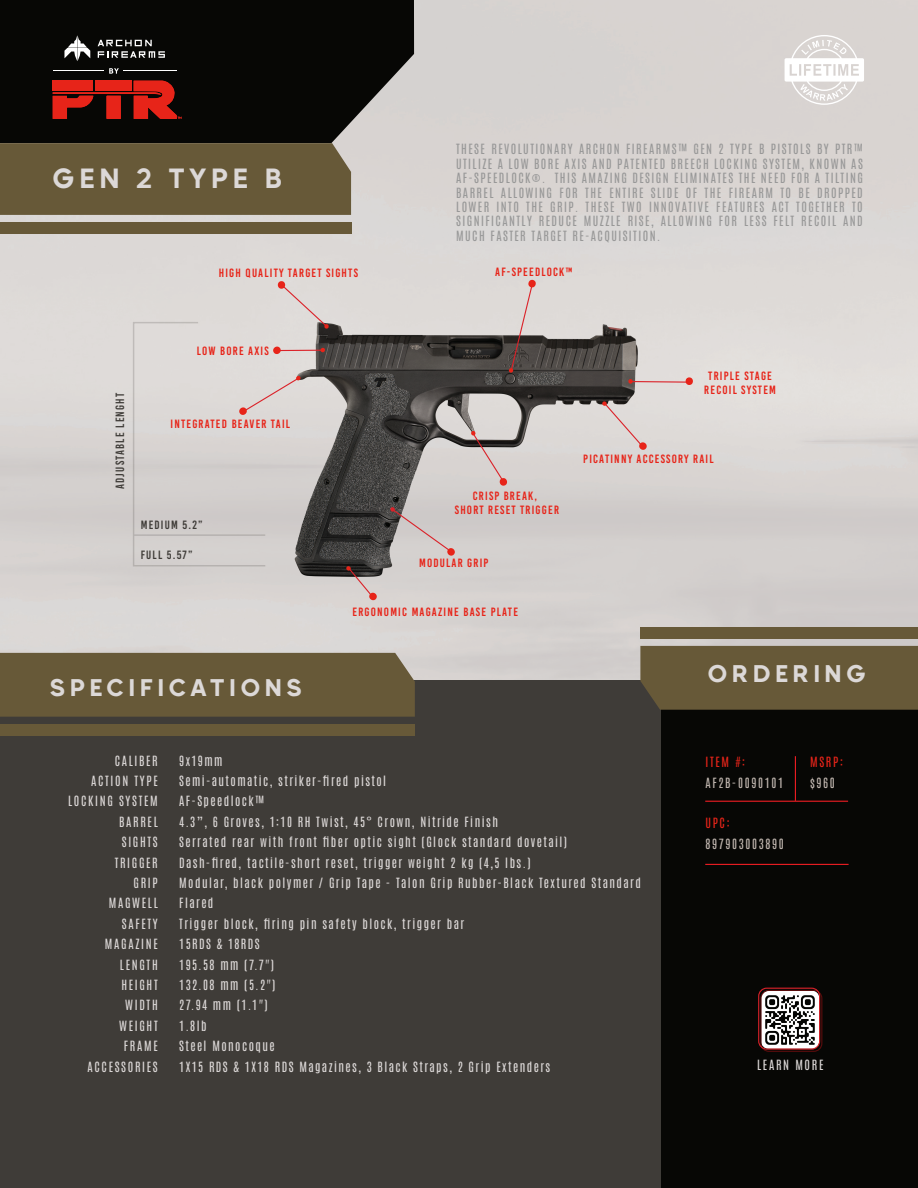
<style>
.page{position:relative;width:918px;height:1188px;background:#fff}
.page>*{position:absolute;margin:0;border:0;box-sizing:border-box;transform-origin:0 0}
.t1{font:600 26.55px "Madani Arabic";letter-spacing:.18em;color:#dcd8d7}
.t2{font:24px "Retroica";letter-spacing:.18em;color:#dcd8d7}
.t3{font:600 15.3px "Madani Arabic";letter-spacing:.18em;color:#dcd8d7}
.t4{font:12px/20.4px "Antonio";letter-spacing:.12em;color:#dcd8d7}
.t5{font:12px/14.4px "Antonio";letter-spacing:.12em;color:#989898;text-align:justify}
.t6{font:12px/14.4px "Bebas Kai";letter-spacing:.1em;color:#e72419;text-align:center}
.t7{font:12px/20.4px "Antonio";letter-spacing:.14em;color:#dcd8d7;text-align:right}
.t8{font:12px "Bebas Kai";letter-spacing:.1em;color:#3f3c38}
.t9{font:12px "Antonio";letter-spacing:.14em;color:#c1b7b0}
.t10{font:12px "Antonio";letter-spacing:.14em;color:#e72419}
</style>
<div class="page">
<svg style="left:785px;top:35px;width:79px;height:70px"></svg>
<div style="left:0;top:680px;width:918px;height:508px;background:#3f3c38"></div>
<div style="left:0;top:724px;width:414px;height:11px;background:#675938"></div>
<div style="left:0;top:653px;width:415px;height:64px;background:#675938"></div>
<div style="left:661px;top:680px;width:257px;height:508px;background:#070705"></div>
<img style="left:761px;top:991px;width:57px;height:57px">
<div style="left:760px;top:990px;width:62px;height:62px;border:1px solid #5a0c0c;border-radius:8px"></div>
<div style="left:758px;top:988px;width:62px;height:62px;border:1px solid #da222a;border-radius:8px"></div>
<div style="left:641px;top:627px;width:277px;height:12px;background:#675938"></div>
<div style="left:640px;top:646px;width:278px;height:64px;background:#675938"></div>
<hr style="left:705px;top:801px;width:143px;height:1px;background:#ee1d23">
<hr style="left:705px;top:864px;width:144px;height:1px;background:#ee1d23">
<hr style="left:795px;top:756px;width:1px;height:45px;background:#ee1d23">
<svg style="left:0;top:0;width:414px;height:143px;background:#171614"></svg>
<svg style="left:53px;top:81px;width:128px;height:38px;background:#991911"></svg>
<svg style="left:98px;top:40px;width:67px;height:18px"></svg>
<svg style="left:64px;top:35px;width:26px;height:26px"></svg>
<svg style="left:109px;top:68px;width:10px;height:6px"></svg>
<hr style="left:124px;top:71px;width:53px;height:1px;background:#fff">
<hr style="left:53px;top:71px;width:50px;height:1px;background:#fff">
<div style="left:0;top:222px;width:352px;height:12px;background:#675938"></div>
<div style="left:0;top:143px;width:351px;height:72px;background:#675938"></div>
<img style="left:171px;top:229px;width:597px;height:422px">
<svg style="left:345px;top:565px;width:34px;height:38px"></svg>
<svg style="left:389px;top:506px;width:68px;height:52px;background:#c4b9b8"></svg>
<svg style="left:628px;top:377px;width:66px;height:8px"></svg>
<svg style="left:601px;top:400px;width:48px;height:52px;background:#d7cbc9"></svg>
<svg style="left:508px;top:279px;width:30px;height:94px;background:#a39592"></svg>
<svg style="left:470px;top:430px;width:39px;height:57px;background:#c1b4b1"></svg>
<svg style="left:133px;top:281px;width:196px;height:285px;background:#d0cbc9"></svg>
<hr style="left:134px;top:534px;width:131px;height:2px;background:#3f3c38">
<h1 class="t1" style="left:53px;top:146px;width:63px">9CT</h1>
<p class="t3" style="left:53px;top:179px;width:144px">ITEM# PTR 601</p>
<h1 class="t1" style="left:53px;top:156px;width:231px">GEN 2 TYPE B</h1>
<p class="t6" style="left:219px;top:266px;width:141px">HIGH QUALITY TARGET SIGHTS</p>
<p class="t8" style="left:114px;top:489px;width:98px;rotate:-90deg">ADJUSTABLE LENGHT</p>
<p class="t6" style="left:197px;top:343px;width:73px">LOW BORE AXIS</p>
<p class="t6" style="left:171px;top:416px;width:121px">INTEGRATED BEAVER TAIL</p>
<p class="t8" style="left:141px;top:518px;width:63px">MEDIUM 5.2”</p>
<p class="t8" style="left:141px;top:549px;width:53px">FULL 5.57”</p>
<p class="t5" style="left:456px;top:142px;width:408px">THESE REVOLUTIONARY ARCHON FIREARMS™ GEN 2 TYPE B PISTOLS BY PTR™ UTILIZE A LOW BORE AXIS AND PATENTED BREECH LOCKING SYSTEM, KNOWN AS AF-SPEEDLOCK®. THIS AMAZING DESIGN ELIMINATES THE NEED FOR A TILTING BARREL ALLOWING FOR THE ENTIRE SLIDE OF THE FIREARM TO BE DROPPED LOWER INTO THE GRIP. THESE TWO INNOVATIVE FEATURES ACT TOGETHER TO SIGNIFICANTLY REDUCE MUZZLE RISE, ALLOWING FOR LESS FELT RECOIL AND MUCH FASTER TARGET RE-ACQUISITION.</p>
<p class="t6" style="left:495px;top:265px;width:79px">AF-SPEEDLOCK™</p>
<p class="t6" style="left:455px;top:488px;width:106px">CRISP BREAK,<br>SHORT RESET TRIGGER</p>
<p class="t6" style="left:419px;top:556px;width:71px">MODULAR GRIP</p>
<p class="t6" style="left:704px;top:369px;width:73px">TRIPLE STAGE<br>RECOIL SYSTEM</p>
<p class="t6" style="left:583px;top:451px;width:132px">PICATINNY ACCESSORY RAIL</p>
<h2 class="t2" style="left:50px;top:678px;width:254px">SPECIFICATIONS</h2>
<p class="t6" style="left:353px;top:604px;width:167px">ERGONOMIC MAGAZINE BASE PLATE</p>
<p class="t7" style="left:68px;top:750px;width:91px">CALIBER<br>ACTION TYPE<br>LOCKING SYSTEM<br>BARREL<br>SIGHTS<br>TRIGGER<br>GRIP<br>MAGWELL<br>SAFETY<br>MAGAZINE<br>LENGTH<br>HEIGHT<br>WIDTH<br>WEIGHT<br>FRAME<br>ACCESSORIES</p>
<p class="t4" style="left:179px;top:750px;width:463px">9x19mm<br>Semi-automatic, striker-fired pistol<br>AF-Speedlock™<br>4.3”, 6 Groves, 1:10 RH Twist, 45° Crown, Nitride Finish<br>Serrated rear with front fiber optic sight (Glock standard dovetail)<br>Dash-fired, tactile-short reset, trigger weight 2 kg (4,5 lbs.)<br>Modular, black polymer / Grip Tape - Talon Grip Rubber-Black Textured Standard Flared<br>Trigger block, firing pin safety block, trigger bar<br>15RDS &amp; 18RDS<br>195.58 mm (7.7")<br>132.08 mm (5.2")<br>27.94 mm (1.1")<br>1.8lb<br>Steel Monocoque<br>1X15 RDS &amp; 1X18 RDS Magazines, 3 Black Straps, 2 Grip Extenders</p>
<h2 class="t2" style="left:708px;top:664px;width:160px">ORDERING</h2>
<p class="t10" style="left:705px;top:754px;width:41px">ITEM #:</p>
<p class="t9" style="left:705px;top:774px;width:79px">AF2B-0090101</p>
<p class="t10" style="left:705px;top:815px;width:26px">UPC:</p>
<p class="t9" style="left:705px;top:835px;width:80px">897903003890</p>
<p class="t10" style="left:810px;top:754px;width:34px">MSRP:</p>
<p class="t9" style="left:810px;top:774px;width:26px">$960</p>
<p class="t7" style="left:757px;top:1055px;width:68px">LEARN MORE</p>
</div>
